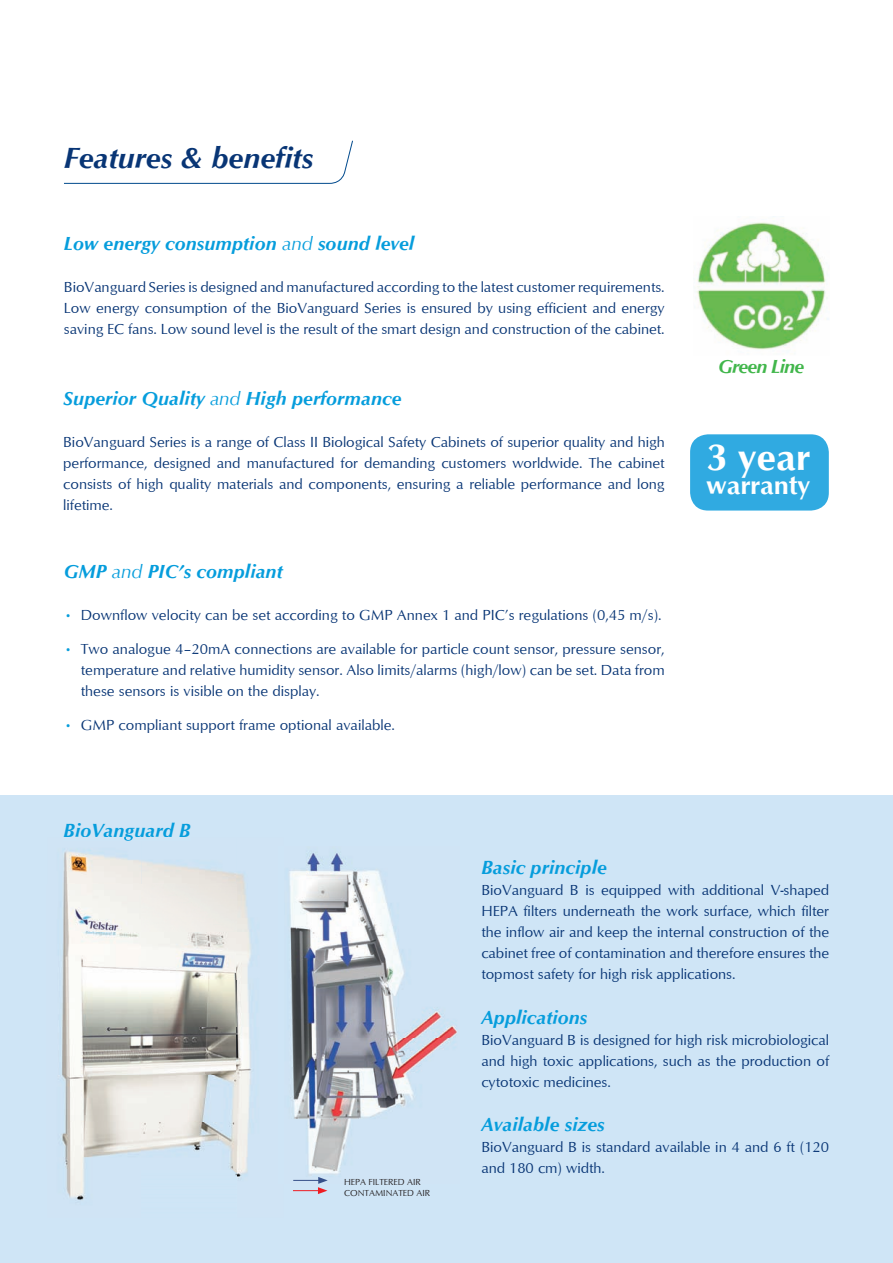
<style>
.page{position:relative;width:893px;height:1263px;background:#fff}
.page>*{position:absolute;margin:0;border:0;box-sizing:border-box;transform-origin:0 0}
.t1{font:700 39px "Optimum";color:#fff}
.t2{font:italic 700 30px "Optimum";letter-spacing:-.005em;color:#083575}
.t3{font:700 27px "Optimum";letter-spacing:-.005em;color:#fff}
.t4{font:italic 700 19.5px "Optimum";color:#069ddc}
.t5{font:italic 700 19.5px "Optimum";letter-spacing:-.04em;color:#41b64b}
.t6{font:15px/21px "Optimum";letter-spacing:-.005em;color:#083575;text-align:justify}
.t7{font:9px/10.5px "Optimum";letter-spacing:-.005em;color:#231f20}
.s1{font-weight:400}
.s2{color:#069ddc}
</style>
<div class="page">
<div style="left:0;top:795px;width:893px;height:468px;background:#cfe5f6"></div>
<svg style="left:64px;top:140px;width:289px;height:44px"></svg>
<img style="left:693px;top:216px;width:136px;height:134px">
<img style="left:61px;top:850px;width:175px;height:350px">
<img style="left:236px;top:873px;width:13px;height:59px">
<img style="left:236px;top:932px;width:15px;height:191px">
<img style="left:236px;top:1123px;width:13px;height:56px">
<img style="left:124px;top:837px;width:9px;height:4px">
<img style="left:289px;top:852px;width:169px;height:324px">
<svg style="left:293px;top:1177px;width:35px;height:17px"></svg>
<div style="left:690px;top:434px;width:139px;height:76px;background:#30aae1;border-radius:18px"></div>
<h2 class="t2" style="left:64px;top:140px;width:251px">Features &amp; benefits</h2>
<h3 class="t4" style="left:64px;top:232px;width:352px">Low energy consumption <span class="s1">and</span> sound level</h3>
<p class="t6" style="left:64px;top:276px;width:602px">BioVanguard Series is designed and manufactured according to the latest customer requirements.<br>Low energy consumption of the BioVanguard Series is ensured by using efficient and energy saving EC fans. Low sound level is the result of the smart design and construction of the cabinet.</p>
<h3 class="t4" style="left:63px;top:387px;width:340px">Superior Quality <span class="s1">and</span> High performance</h3>
<p class="t6" style="left:63px;top:431px;width:603px">BioVanguard Series is a range of Class II Biological Safety Cabinets of superior quality and high performance, designed and manufactured for demanding customers worldwide. The cabinet consists of high quality materials and components, ensuring a reliable performance and long lifetime.</p>
<h3 class="t4" style="left:64px;top:560px;width:220px">GMP <span class="s1">and</span> PIC’s compliant</h3>
<p class="t6" style="left:64px;top:604px;width:599px"><span class="s2">•</span> Downflow velocity can be set according to GMP Annex 1 and PIC’s regulations (0,45 m/s).</p>
<p class="t6" style="left:81px;top:638px;width:585px;text-indent:-17px"><span class="s2">•</span> Two analogue 4–20mA connections are available for particle count sensor, pressure sensor, temperature and relative humidity sensor. Also limits/alarms (high/low) can be set. Data from these sensors is visible on the display.</p>
<p class="t6" style="left:64px;top:713px;width:333px"><span class="s2">•</span> GMP compliant support frame optional available.</p>
<h3 class="t4" style="left:64px;top:819px;width:129px">BioVanguard B</h3>
<h3 class="t5" style="left:718px;top:355px;width:88px">Green Line</h3>
<h1 class="t1" style="left:707px;top:434px;width:105px">3 year</h1>
<h3 class="t3" style="left:706px;top:469px;width:105px">warranty</h3>
<p class="t7" style="left:344px;top:1176px;width:88px">HEPA FILTERED AIR<br>CONTAMINATED AIR</p>
<h3 class="t4" style="left:481px;top:856px;width:127px">Basic principle</h3>
<p class="t6" style="left:481px;top:879px;width:349px">BioVanguard B is equipped with additional V-shaped HEPA filters underneath the work surface, which filter the inflow air and keep the internal construction of the cabinet free of contamination and therefore ensures the topmost safety for high risk applications.</p>
<h3 class="t4" style="left:481px;top:1006px;width:108px">Applications</h3>
<p class="t6" style="left:481px;top:1029px;width:349px">BioVanguard B is designed for high risk microbiological and high toxic applications, such as the production of cytotoxic medicines.</p>
<h3 class="t4" style="left:481px;top:1113px;width:125px">Available sizes</h3>
<p class="t6" style="left:481px;top:1136px;width:349px">BioVanguard B is standard available in 4 and 6 ft (120 and 180 cm) width.</p>
</div>
